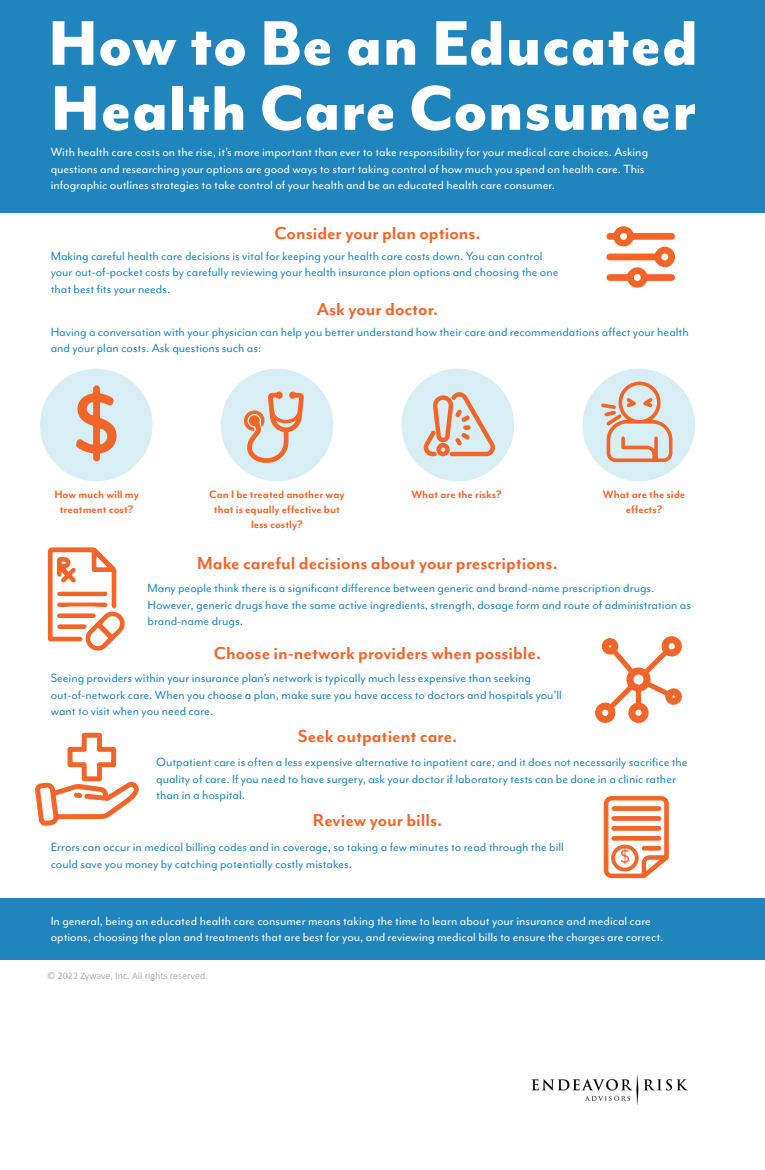
<style>
.page{position:relative;width:765px;height:1170px;background:#fff}
.page>*{position:absolute;margin:0;border:0;box-sizing:border-box;transform-origin:0 0}
.t1{font:800 72.5px/65px "Mr Eaves Mod OT";color:#fff}
.t2{font:700 20px "Mr Eaves Mod OT";color:#f16529}
.t3{font:13.75px/16.5px "Mr Eaves Mod OT";color:#1f85bc}
.t4{font:13.75px/16.5px "Mr Eaves Mod OT";color:#fff}
.t5{font:700 12.5px/15px "Mr Eaves Mod OT";color:#f16529;text-align:center}
.t6{font:10px "Calibri";color:#b1b1b1}
</style>
<div class="page">
<div style="left:0;top:0;width:765px;height:212px;background:#1f85bc"></div>
<div style="left:0;top:898px;width:765px;height:62px;background:#1f85bc"></div>
<div style="left:40px;top:369px;width:112px;height:112px;background:#d7eff4;border-radius:50%"></div>
<div style="left:221px;top:369px;width:112px;height:112px;background:#d7eff4;border-radius:50%"></div>
<div style="left:402px;top:369px;width:112px;height:112px;background:#d7eff4;border-radius:50%"></div>
<div style="left:582px;top:369px;width:113px;height:112px;background:#d7eff4;border-radius:50%"></div>
<svg style="left:606px;top:226px;width:69px;height:62px"></svg>
<svg style="left:76px;top:385px;width:41px;height:77px"></svg>
<svg style="left:423px;top:392px;width:72px;height:65px"></svg>
<svg style="left:242px;top:372px;width:62px;height:91px"></svg>
<svg style="left:601px;top:379px;width:72px;height:83px"></svg>
<svg style="left:47px;top:547px;width:78px;height:104px"></svg>
<svg style="left:595px;top:636px;width:87px;height:87px"></svg>
<svg style="left:35px;top:732px;width:104px;height:94px"></svg>
<svg style="left:603px;top:796px;width:66px;height:83px"></svg>
<img style="left:531px;top:1074px;width:157px;height:31px">
<h1 class="t1" style="left:48px;top:9px;width:652px">How to Be an Educated<br>Health Care Consumer</h1>
<p class="t4" style="left:51px;top:144px;width:599px">With health care costs on the rise, it’s more important than ever to take responsibility for your medical care choices. Asking questions and researching your options are good ways to start taking control of how much you spend on health care. This infographic outlines strategies to take control of your health and be an educated health care consumer.</p>
<h2 class="t2" style="left:274px;top:221px;width:208px">Consider your plan options.</h2>
<p class="t3" style="left:51px;top:247px;width:509px">Making careful health care decisions is vital for keeping your health care costs down. You can control your out-of-pocket costs by carefully reviewing your health insurance plan options and choosing the one that best fits your needs.</p>
<h2 class="t2" style="left:317px;top:298px;width:123px">Ask your doctor.</h2>
<p class="t3" style="left:51px;top:323px;width:640px">Having a conversation with your physician can help you better understand how their care and recommendations affect your health and your plan costs. Ask questions such as:</p>
<p class="t5" style="left:54px;top:487px;width:86px">How much will my treatment cost?</p>
<p class="t5" style="left:209px;top:487px;width:137px">Can I be treated another way that is equally effective but less costly?</p>
<p class="t5" style="left:411px;top:487px;width:92px">What are the risks?</p>
<p class="t5" style="left:603px;top:487px;width:84px">What are the side effects?</p>
<h2 class="t2" style="left:197px;top:551px;width:362px">Make careful decisions about your prescriptions.</h2>
<p class="t3" style="left:147px;top:580px;width:545px">Many people think there is a significant difference between generic and brand-name prescription drugs.<br>However, generic drugs have the same active ingredients, strength, dosage form and route of administration as brand-name drugs.</p>
<h2 class="t2" style="left:214px;top:641px;width:329px">Choose in-network providers when possible.</h2>
<p class="t3" style="left:51px;top:670px;width:513px">Seeing providers within your insurance plan’s network is typically much less expensive than seeking out-of-network care. When you choose a plan, make sure you have access to doctors and hospitals you’ll want to visit when you need care.</p>
<h2 class="t2" style="left:298px;top:725px;width:161px">Seek outpatient care.</h2>
<p class="t3" style="left:156px;top:754px;width:533px">Outpatient care is often a less expensive alternative to inpatient care, and it does not necessarily sacrifice the quality of care. If you need to have surgery, ask your doctor if laboratory tests can be done in a clinic rather than in a hospital.</p>
<h2 class="t2" style="left:313px;top:809px;width:131px">Review your bills.</h2>
<p class="t3" style="left:51px;top:839px;width:515px">Errors can occur in medical billing codes and in coverage, so taking a few minutes to read through the bill could save you money by catching potentially costly mistakes.</p>
<p class="t4" style="left:51px;top:912px;width:614px">In general, being an educated health care consumer means taking the time to learn about your insurance and medical care options, choosing the plan and treatments that are best for you, and reviewing medical bills to ensure the charges are correct.</p>
<p class="t6" style="left:47px;top:969px;width:162px">© 2022 Zywave, Inc. All rights reserved.</p>
</div>
